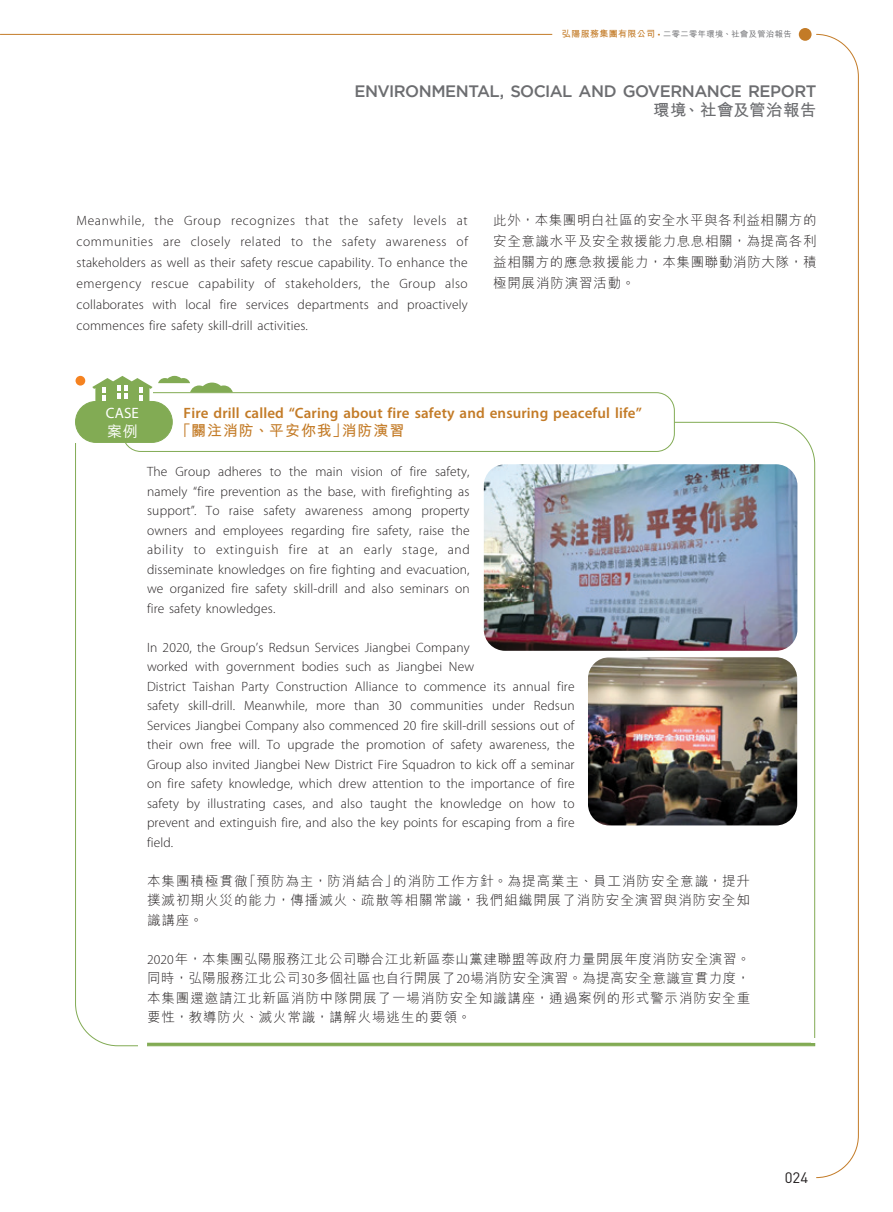
<style>
.page{position:relative;width:893px;height:1212px;background:#fff}
.page>*{position:absolute;margin:0;border:0;box-sizing:border-box;transform-origin:0 0}
.t1{font:500 16.5px "Gotham";letter-spacing:-.035em;color:#6c6d70}
.t2{font:700 16.5px "M Hei HK";letter-spacing:.02em;color:#6c6d70}
._12___P2{font:600 15px "Myriad Pro";letter-spacing:.01em;color:#c37b27}
._12___P2-2{font:700 15px "M Hei HK";letter-spacing:.06em;color:#c37b27}
.t3{font:15px "Myriad Pro";color:#fff}
.t4{font:15px "DIN Pro";color:#231f20}
.t5{font:500 15px "M Hei HK";color:#fff}
._01_Body_Text{font:300 13.5px/19.5px "Myriad Pro";letter-spacing:.01em;color:#231f20;text-align:justify}
._01_Body_Text-2{font:300 13.5px/19.5px "M Hei HK";letter-spacing:.07em;color:#231f20;text-align:justify}
.t6{font:500 8.25px "M Hei HK";letter-spacing:.05em;color:#6c6d70}
.s1{font-weight:700;font-size:9px;color:#c37b27}
.s2{font-family:"Myriad Pro";font-weight:400;font-size:9px;color:#c37b27}
.s3{font-family:"Myriad Pro"}
</style>
<div class="page">
<svg style="left:815px;top:34px;width:44px;height:1144px"></svg>
<div style="left:799px;top:28px;width:12px;height:13px;background:#c37b27;border-radius:50%"></div>
<hr style="left:0;top:34px;width:552px;height:1px;background:#c37b27">
<svg style="left:75px;top:422px;width:740px;height:624px"></svg>
<svg style="left:75px;top:387px;width:78px;height:56px"></svg>
<div style="left:76px;top:401px;width:96px;height:41px;background:#82ab54;border-radius:20px"></div>
<img style="left:484px;top:464px;width:313px;height:187px">
<svg style="left:92px;top:376px;width:583px;height:76px"></svg>
<hr style="left:76px;top:422px;width:49px;height:1px;background:#82ab54">
<div style="left:76px;top:376px;width:9px;height:10px;background:#f58220;border-radius:50%"></div>
<hr style="left:147px;top:1043px;width:668px;height:3px;background:#82ab54">
<div style="left:139px;top:1033px;width:8px;height:17px;background:#fff"></div>
<div style="left:811px;top:1038px;width:8px;height:5px;background:#fff"></div>
<img style="left:588px;top:657px;width:209px;height:168px">
<p class="t6" style="left:562px;top:28px;width:231px"><span class="s1">弘陽服務集團有限公司</span> <span class="s2">•</span> 二零二零年環境、社會及管治報告</p>
<p class="t1" style="left:354px;top:82px;width:464px">ENVIRONMENTAL, SOCIAL AND GOVERNANCE REPORT</p>
<p class="t2" style="left:653px;top:98px;width:165px">環境、社會及管治報告</p>
<p class="_01_Body_Text" style="left:77px;top:210px;width:393px;line-height:21px">Meanwhile, the Group recognizes that the safety levels at communities are closely related to the safety awareness of stakeholders as well as their safety rescue capability. To enhance the emergency rescue capability of stakeholders, the Group also collaborates with local fire services departments and proactively commences fire safety skill-drill activities.</p>
<p class="_01_Body_Text-2" style="left:493px;top:209px;width:325px;line-height:21px">此外，本集團明白社區的安全水平與各利益相關方的安全意識水平及安全救援能力息息相關，為提高各利益相關方的應急救援能力，本集團聯動消防大隊，積極開展消防演習活動。</p>
<p class="t3" style="left:106px;top:403px;width:35px">CASE</p>
<p class="t5" style="left:107px;top:421px;width:32px">案例</p>
<p class="_12___P2" style="left:184px;top:404px;width:460px">Fire drill called “Caring about fire safety and ensuring peaceful life”</p>
<p class="_12___P2-2" style="left:176px;top:420px;width:230px">「關注消防、平安你我」消防演習</p>
<p class="_01_Body_Text" style="left:147px;top:462px;width:324px">The Group adheres to the main vision of fire safety, namely “fire prevention as the base, with firefighting as support”. To raise safety awareness among property owners and employees regarding fire safety, raise the ability to extinguish fire at an early stage, and disseminate knowledges on fire fighting and evacuation, we organized fire safety skill-drill and also seminars on fire safety knowledges.</p>
<p class="_01_Body_Text" style="left:147px;top:638px;width:429px;text-align:left">In 2020, the Group’s Redsun Services Jiangbei Company<br>worked with government bodies such as Jiangbei New<br>District Taishan Party Construction Alliance to commence its annual fire safety skill-drill. Meanwhile, more than 30 communities under Redsun Services Jiangbei Company also commenced 20 fire skill-drill sessions out of their own free will. To upgrade the promotion of safety awareness, the Group also invited Jiangbei New District Fire Squadron to kick off a seminar on fire safety knowledge, which drew attention to the importance of fire safety by illustrating cases, and also taught the knowledge on how to prevent and extinguish fire, and also the key points for escaping from a fire field.</p>
<p class="_01_Body_Text-2" style="left:147px;top:871px;width:604px">本集團積極貫徹「預防為主，防消結合」的消防工作方針。為提高業主、員工消防安全意識，提升撲滅初期火災的能力，傳播滅火、疏散等相關常識，我們組織開展了消防安全演習與消防安全知識講座。</p>
<p class="_01_Body_Text-2" style="left:147px;top:949px;width:605px"><span class="s3">2020</span>年，本集團弘陽服務江北公司聯合江北新區泰山黨建聯盟等政府力量開展年度消防安全演習。同時，弘陽服務江北公司<span class="s3">30</span>多個社區也自行開展了<span class="s3">20</span>場消防安全演習。為提高安全意識宣貫力度，本集團還邀請江北新區消防中隊開展了一場消防安全知識講座，通過案例的形式警示消防安全重要性，教導防火、滅火常識，講解火場逃生的要領。</p>
<p class="t4" style="left:785px;top:1167px;width:25px">024</p>
</div>
